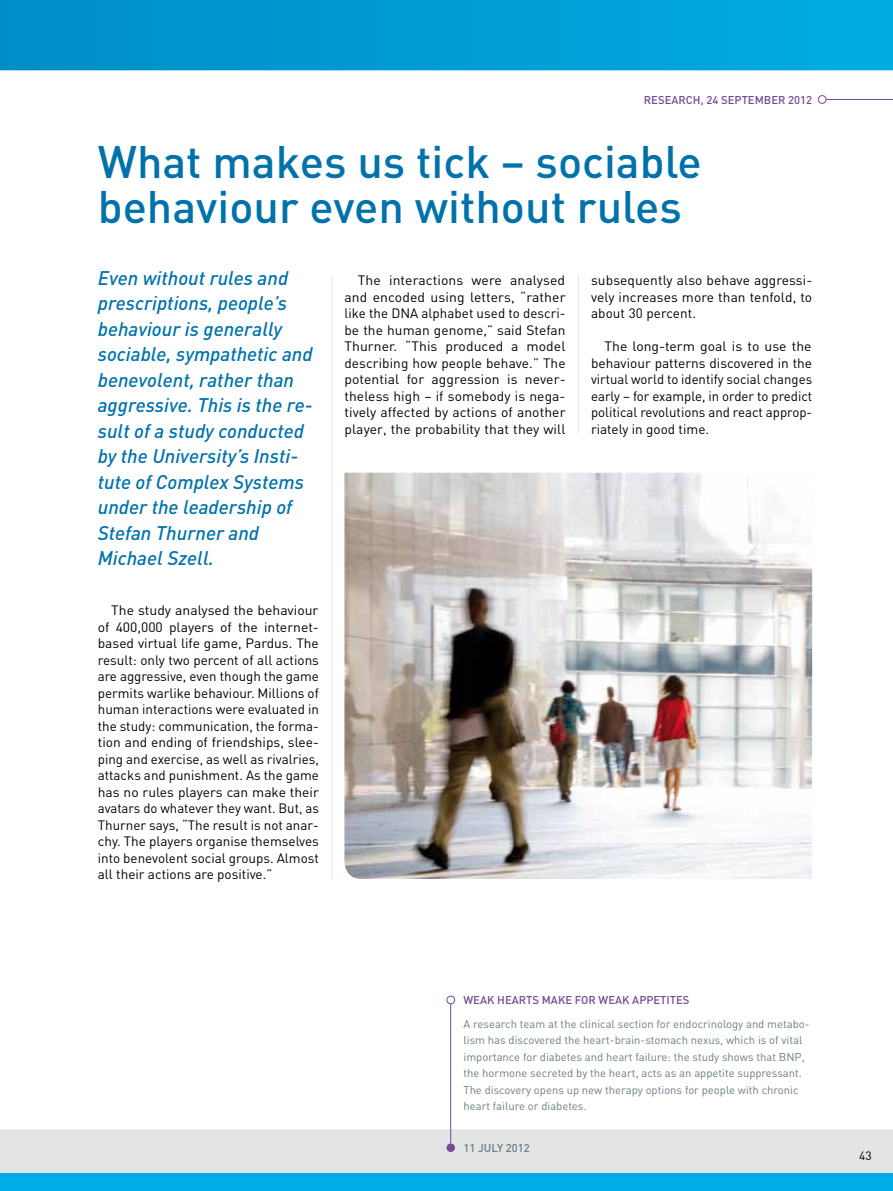
<style>
.page{position:relative;width:893px;height:1191px;background:#fff}
.page>*{position:absolute;margin:0;border:0;box-sizing:border-box;transform-origin:0 0}
.t1{font:500 45px/45px "DIN";color:#0072ab}
.t2{font:italic 500 19.5px/25.5px "DIN";color:#0072ab}
.t3{font:13.5px/16.5px "DIN";color:#000;text-align:justify}
.t4{font:12px "DIN";color:#000}
.t5{font:11.25px/16.5px "DIN";color:#6b7d86}
.t6{font:500 11.25px "DIN";color:#744994}
.t7{font:500 11.25px "DIN";color:#6b7d86}
</style>
<div class="page">
<svg style="left:0;top:0;width:893px;height:70px;background:#009bd5"></svg>
<svg style="left:0;top:1040px;width:893px;height:134px"></svg>
<div style="left:0;top:1174px;width:893px;height:17px;background:#00ace5"></div>
<hr style="left:826px;top:99px;width:67px;height:1px;background:#744994">
<div style="left:818px;top:95px;width:8px;height:9px;border:1px solid #744994;border-radius:50%"></div>
<hr style="left:450px;top:1004px;width:1px;height:139px;background:#744994">
<div style="left:446px;top:1143px;width:9px;height:9px;background:#744994;border-radius:50%"></div>
<div style="left:446px;top:995px;width:9px;height:9px;border:1px solid #744994;border-radius:50%"></div>
<hr style="left:332px;top:275px;width:1px;height:604px;background:#e3e4e4">
<hr style="left:578px;top:275px;width:1px;height:158px;background:#e3e4e4">
<img style="left:344px;top:472px;width:468px;height:407px">
<p class="t6" style="left:644px;top:92px;width:170px">RESEARCH, 24 SEPTEMBER 2012</p>
<h1 class="t1" style="left:98px;top:137px;width:605px">What makes us tick – sociable behaviour even without rules</h1>
<p class="t2" style="left:98px;top:264px;width:216px">Even without rules and prescriptions, people’s behaviour is generally sociable, sympathetic and benevolent, rather than aggressive. This is the re&shy;sult of a study conducted by the University’s Insti&shy;tute of Complex Systems under the leadership of<br>Stefan Thurner and<br>Michael Szell.</p>
<p class="t3" style="left:98px;top:602px;width:223px;text-indent:14px">The study analysed the behaviour of 400,000 players of the internet&shy;based virtual life game, Pardus. The result: only two percent of all actions are aggressive, even though the game permits warlike behaviour. Millions of human interactions were evaluated in the study: communication, the forma&shy;tion and ending of friendships, slee&shy;ping and exercise, as well as rivalries, attacks and punishment. As the game has no rules players can make their avatars do whatever they want. But, as Thurner says, “The result is not anar&shy;chy. The players organise themselves into benevolent social groups. Almost all their actions are positive.”</p>
<p class="t3" style="left:344px;top:272px;width:223px;text-indent:14px">The interactions were analysed and encoded using letters, “rather like the DNA alphabet used to descri&shy;be the human genome,” said Stefan Thurner. “This produced a model describing how people behave.” The potential for aggression is never&shy;theless high – if somebody is nega&shy;tively affected by actions of another player, the probability that they will</p>
<p class="t3" style="left:591px;top:272px;width:223px">subsequently also behave aggressi&shy;vely increases more than tenfold, to about 30 percent.</p>
<p class="t3" style="left:591px;top:338px;width:223px;text-indent:14px">The long-term goal is to use the behaviour patterns discovered in the virtual world to identify social changes early – for example, in order to predict political revolutions and react approp&shy;riately in good time.</p>
<p class="t6" style="left:463px;top:993px;width:228px">WEAK HEARTS MAKE FOR WEAK APPETITES</p>
<p class="t5" style="left:463px;top:1015px;width:348px">A research team at the clinical section for endocrinology and metabo&shy;lism has discovered the heart-brain-stomach nexus, which is of vital importance for diabetes and heart failure: the study shows that BNP, the hormone secreted by the heart, acts as an appetite suppressant.<br>The discovery opens up new therapy options for people with chronic heart failure or diabetes.</p>
<p class="t7" style="left:463px;top:1140px;width:68px">11 JULY 2012</p>
<p class="t4" style="left:859px;top:1148px;width:14px">43</p>
</div>
